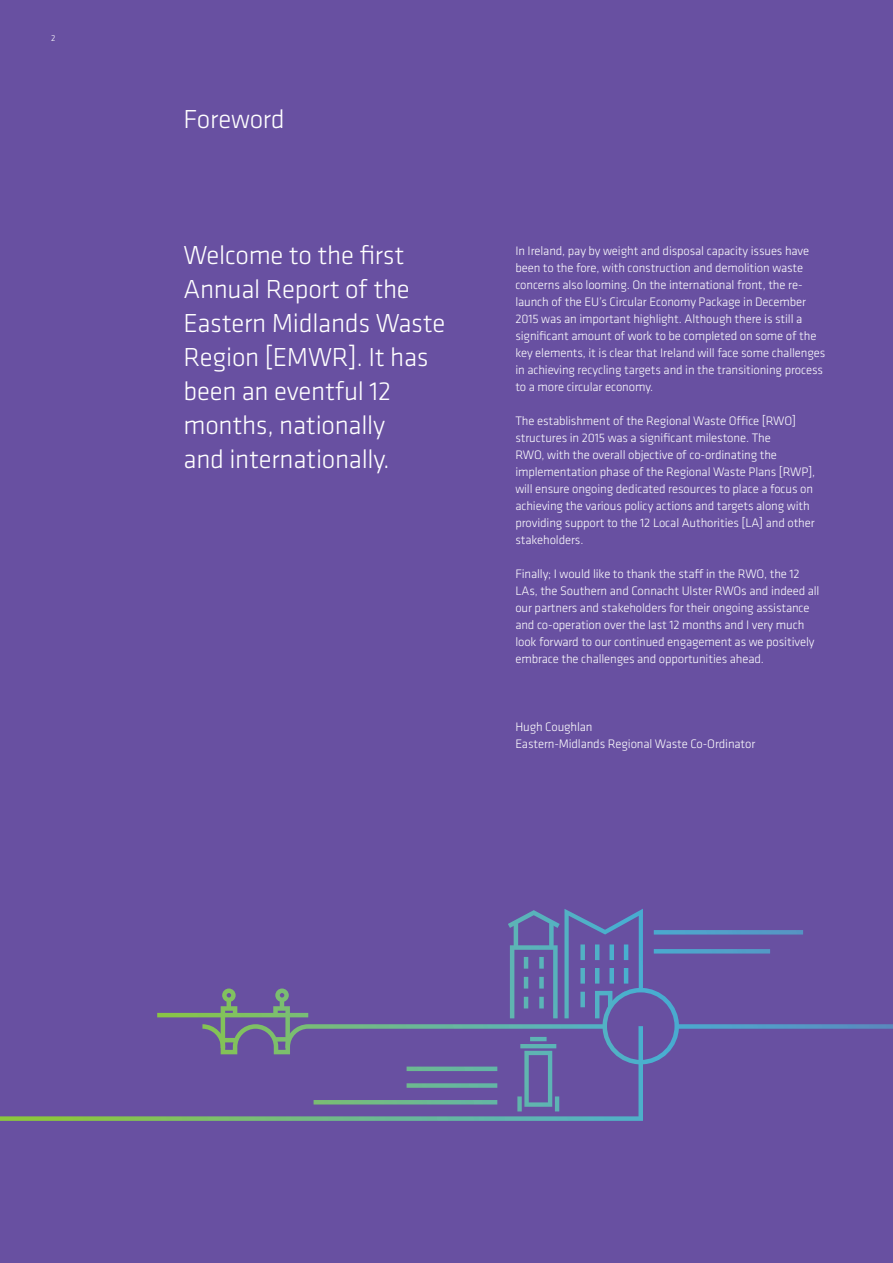
<style>
.page{position:relative;width:893px;height:1263px;background:#6850a1}
.page>*{position:absolute;margin:0;border:0;box-sizing:border-box;transform-origin:0 0}
.TextIntroCopy{font:300 27px/34px "Klavika";letter-spacing:-.01em;color:#fff}
.TextBodyCopy{font:300 12.75px/17px "Klavika";letter-spacing:-.01em;color:#fff}
.t1{font:300 9px "Klavika";color:#fff}
</style>
<div class="page">
<svg style="left:0;top:1111px;width:643px;height:10px"></svg>
<svg style="left:157px;top:909px;width:736px;height:202px"></svg>
<p class="t1" style="left:51px;top:33px;width:6px">2</p>
<p class="TextIntroCopy" style="left:184px;top:102px;width:103px">Foreword</p>
<p class="TextIntroCopy" style="left:184px;top:238px;width:263px">Welcome to the first<br>Annual Report of the<br>Eastern Midlands Waste<br>Region [EMWR]. It has been an eventful 12 months, nationally<br>and internationally.</p>
<p class="TextBodyCopy" style="left:515px;top:243px;width:311px">In Ireland, pay by weight and disposal capacity issues have been to the fore, with construction and demolition waste concerns also looming. On the international front, the re&shy;launch of the EU’s Circular Economy Package in December 2015 was an important highlight. Although there is still a significant amount of work to be completed on some of the key elements, it is clear that Ireland will face some challenges in achieving recycling targets and in the transitioning process to a more circular economy.</p>
<p class="TextBodyCopy" style="left:515px;top:413px;width:301px">The establishment of the Regional Waste Office [RWO] structures in 2015 was a significant milestone. The<br>RWO, with the overall objective of co-ordinating the implementation phase of the Regional Waste Plans [RWP], will ensure ongoing dedicated resources to place a focus on achieving the various policy actions and targets along with providing support to the 12 Local Authorities [LA] and other stakeholders.</p>
<p class="TextBodyCopy" style="left:515px;top:566px;width:306px">Finally; I would like to thank the staff in the RWO, the 12<br>LAs, the Southern and Connacht Ulster RWOs and indeed all our partners and stakeholders for their ongoing assistance and co-operation over the last 12 months and I very much look forward to our continued engagement as we positively embrace the challenges and opportunities ahead.</p>
<p class="TextBodyCopy" style="left:515px;top:719px;width:241px">Hugh Coughlan<br>Eastern-Midlands Regional Waste Co-Ordinator</p>
</div>
